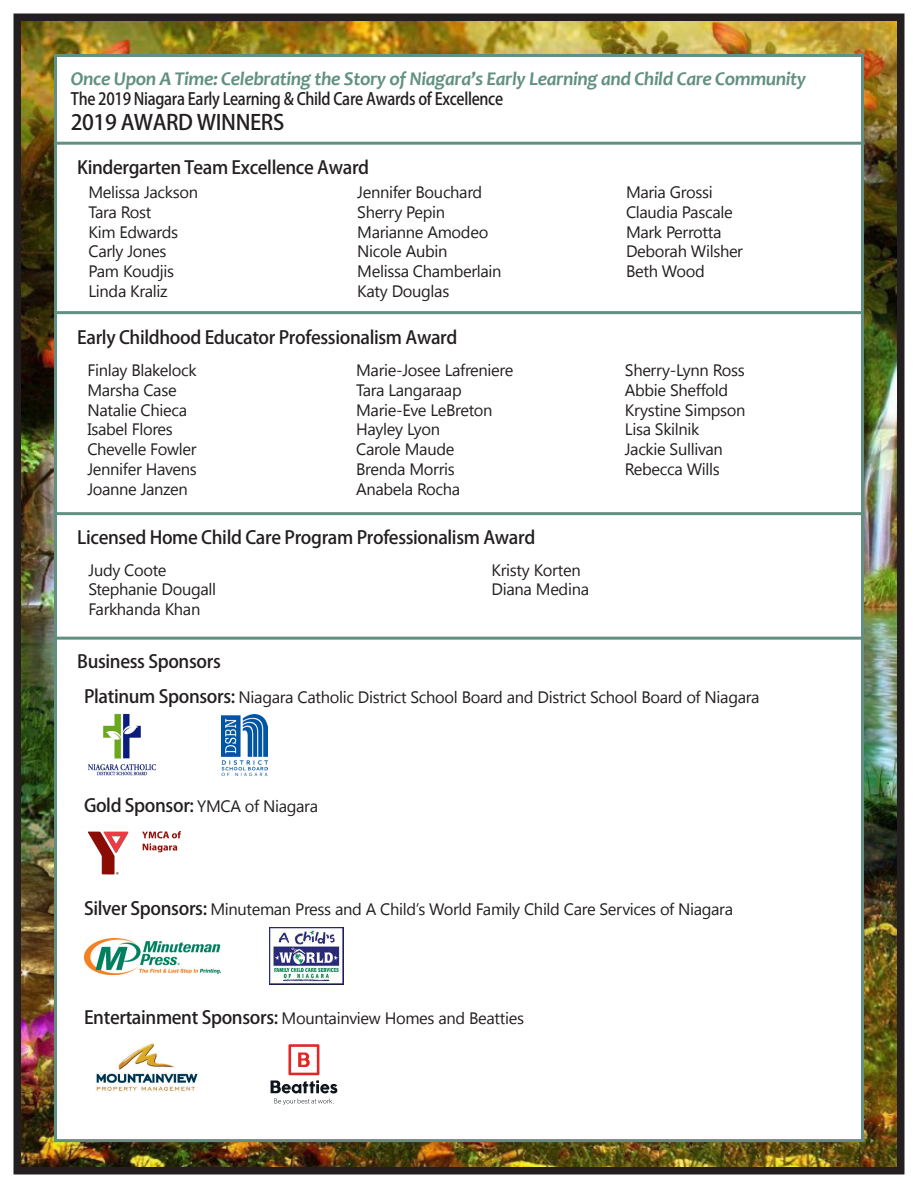
<style>
.page{position:relative;width:918px;height:1188px;background:#fff}
.page>*{position:absolute;margin:0;border:0;box-sizing:border-box;transform-origin:0 0}
.t1{font:500 21px "Koz Go Pro";letter-spacing:-.02em;color:#231f20}
.t2{font:italic 700 19.5px "Candara";letter-spacing:-.02em;color:#619080}
.t3{font:500 18px "Koz Go Pro";letter-spacing:-.02em;color:#231f20}
.t4{font:500 16.8px "Koz Go Pro";letter-spacing:-.02em;color:#231f20;scale:.89 1}
.t5{font:16.5px "Segoe UI";letter-spacing:-.02em;color:#231f20}
.s1{font-family:"Koz Go Pro";font-weight:500;font-size:18px}
</style>
<div class="page">
<img style="left:23px;top:23px;width:872px;height:1142px">
<div style="left:14px;top:14px;width:890px;height:1160px;border:8px solid #231f20"></div>
<div style="left:56px;top:56px;width:806px;height:1085px;background:#fff"></div>
<hr style="left:54px;top:311px;width:810px;height:3px;background:#619080">
<hr style="left:55px;top:142px;width:810px;height:3px;background:#619080">
<img style="left:84px;top:938px;width:136px;height:36px">
<hr style="left:54px;top:512px;width:810px;height:3px;background:#619080">
<img style="left:88px;top:831px;width:93px;height:44px">
<img style="left:269px;top:928px;width:74px;height:57px">
<img style="left:96px;top:1043px;width:102px;height:48px">
<hr style="left:54px;top:637px;width:810px;height:3px;background:#619080">
<img style="left:87px;top:713px;width:69px;height:62px">
<img style="left:221px;top:715px;width:47px;height:60px">
<svg style="left:271px;top:1044px;width:66px;height:61px"></svg>
<p class="t2" style="left:71px;top:66px;width:737px">Once Upon A Time: Celebrating the Story of Niagara’s Early Learning and Child Care Community</p>
<p class="t4" style="left:71px;top:88px;width:487px">The 2019 Niagara Early Learning &amp; Child Care Awards of Excellence</p>
<p class="t1" style="left:71px;top:109px;width:215px">2019 AWARD WINNERS</p>
<p class="t3" style="left:77px;top:156px;width:293px">Kindergarten Team Excellence Award</p>
<p class="t5" style="left:88px;top:181px;width:111px">Melissa Jackson</p>
<p class="t5" style="left:88px;top:201px;width:64px">Tara Rost</p>
<p class="t5" style="left:88px;top:220px;width:91px">Kim Edwards</p>
<p class="t5" style="left:88px;top:240px;width:80px">Carly Jones</p>
<p class="t5" style="left:88px;top:260px;width:87px">Pam Koudjis</p>
<p class="t5" style="left:88px;top:280px;width:81px">Linda Kraliz</p>
<p class="t5" style="left:357px;top:181px;width:127px">Jennifer Bouchard</p>
<p class="t5" style="left:357px;top:201px;width:90px">Sherry Pepin</p>
<p class="t5" style="left:357px;top:220px;width:133px">Marianne Amodeo</p>
<p class="t5" style="left:357px;top:240px;width:92px">Nicole Aubin</p>
<p class="t5" style="left:357px;top:260px;width:146px">Melissa Chamberlain</p>
<p class="t5" style="left:357px;top:280px;width:94px">Katy Douglas</p>
<p class="t3" style="left:77px;top:326px;width:382px">Early Childhood Educator Professionalism Award</p>
<p class="t5" style="left:87px;top:359px;width:111px">Finlay Blakelock</p>
<p class="t5" style="left:87px;top:378px;width:91px">Marsha Case</p>
<p class="t5" style="left:87px;top:398px;width:101px">Natalie Chieca</p>
<p class="t5" style="left:87px;top:418px;width:87px">Isabel Flores</p>
<p class="t5" style="left:87px;top:438px;width:111px">Chevelle Fowler</p>
<p class="t5" style="left:87px;top:458px;width:111px">Jennifer Havens</p>
<p class="t5" style="left:87px;top:477px;width:102px">Joanne Janzen</p>
<p class="t5" style="left:356px;top:359px;width:159px">Marie-Josee Lafreniere</p>
<p class="t5" style="left:356px;top:378px;width:107px">Tara Langaraap</p>
<p class="t5" style="left:356px;top:398px;width:138px">Marie-Eve LeBreton</p>
<p class="t5" style="left:356px;top:418px;width:86px">Hayley Lyon</p>
<p class="t5" style="left:356px;top:438px;width:100px">Carole Maude</p>
<p class="t5" style="left:356px;top:458px;width:100px">Brenda Morris</p>
<p class="t5" style="left:356px;top:477px;width:106px">Anabela Rocha</p>
<p class="t3" style="left:77px;top:526px;width:460px">Licensed Home Child Care Program Professionalism Award</p>
<p class="t5" style="left:88px;top:558px;width:80px">Judy Coote</p>
<p class="t5" style="left:88px;top:578px;width:129px">Stephanie Dougall</p>
<p class="t5" style="left:88px;top:598px;width:113px">Farkhanda Khan</p>
<p class="t5" style="left:492px;top:558px;width:91px">Kristy Korten</p>
<p class="t5" style="left:492px;top:578px;width:99px">Diana Medina</p>
<p class="t5" style="left:626px;top:181px;width:88px">Maria Grossi</p>
<p class="t5" style="left:626px;top:201px;width:108px">Claudia Pascale</p>
<p class="t5" style="left:626px;top:220px;width:97px">Mark Perrotta</p>
<p class="t5" style="left:626px;top:240px;width:119px">Deborah Wilsher</p>
<p class="t5" style="left:626px;top:260px;width:80px">Beth Wood</p>
<p class="t5" style="left:625px;top:359px;width:121px">Sherry-Lynn Ross</p>
<p class="t5" style="left:625px;top:378px;width:105px">Abbie Sheffold</p>
<p class="t5" style="left:625px;top:398px;width:122px">Krystine Simpson</p>
<p class="t5" style="left:625px;top:418px;width:76px">Lisa Skilnik</p>
<p class="t5" style="left:625px;top:438px;width:99px">Jackie Sullivan</p>
<p class="t5" style="left:625px;top:458px;width:96px">Rebecca Wills</p>
<p class="t3" style="left:77px;top:650px;width:145px">Business Sponsors</p>
<p class="t5" style="left:84px;top:686px;width:677px"><span class="s1">Platinum Sponsors:</span> Niagara Catholic District School Board and District School Board of Niagara</p>
<p class="t5" style="left:84px;top:795px;width:236px"><span class="s1">Gold Sponsor:</span> YMCA of Niagara</p>
<p class="t5" style="left:84px;top:898px;width:651px"><span class="s1">Silver Sponsors:</span> Minuteman Press and A Child’s World Family Child Care Services of Niagara</p>
<p class="t5" style="left:84px;top:1007px;width:442px"><span class="s1">Entertainment Sponsors:</span> Mountainview Homes and Beatties</p>
</div>
